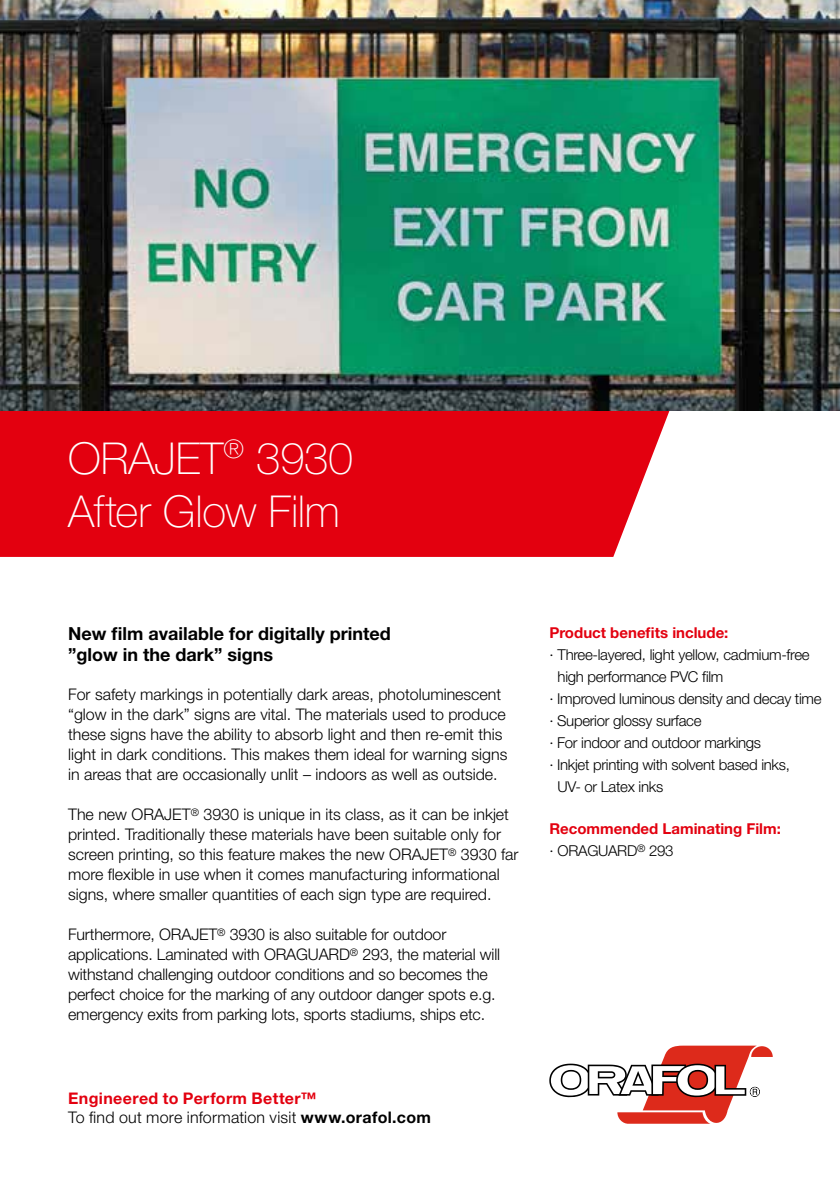
<style>
.page{position:relative;width:840px;height:1191px;background:#fff}
.page>*{position:absolute;margin:0;border:0;box-sizing:border-box;transform-origin:0 0}
.t1{font:100 44px/52.8px "Helvetica Neue";letter-spacing:-.005em;color:#fff}
.t2{font:700 18px/21.6px "Helvetica Neue LT Std";color:#000}
.t3{font:300 16px/20px "Helvetica Neue LT Std";color:#000}
.t4{font:300 15px "Helvetica Neue LT Std";letter-spacing:-.02em;color:#000}
.t5{font:700 15px/22px "Helvetica Neue LT Std";color:#e3000f}
.s1{font-weight:700;color:#e3000f}
.s2{font-weight:700}
.s3{font-weight:300;color:#000}
</style>
<div class="page">
<div style="left:0;top:410px;width:669px;height:147px;background:#e3000f"></div>
<img style="left:0;top:0;width:839px;height:410px">
<svg style="left:549px;top:1045px;width:223px;height:79px"></svg>
<h1 class="t1" style="left:68px;top:432px;width:286px">ORAJET<sup>®</sup> 3930<br>After Glow Film</h1>
<p class="t2" style="left:68px;top:622px;width:324px">New film available for digitally printed ”glow in the dark” signs</p>
<p class="t3" style="left:68px;top:683px;width:440px">For safety markings in potentially dark areas, photoluminescent “glow in the dark” signs are vital. The materials used to produce these signs have the ability to absorb light and then re-emit this light in dark conditions. This makes them ideal for warning signs in areas that are occasionally unlit – indoors as well as outside.</p>
<p class="t3" style="left:68px;top:803px;width:451px">The new ORAJET<sup>®</sup> 3930 is unique in its class, as it can be inkjet printed. Traditionally these materials have been suitable only for screen printing, so this feature makes the new ORAJET<sup>®</sup> 3930 far more flexible in use when it comes manufacturing informational signs, where smaller quantities of each sign type are required.</p>
<p class="t3" style="left:68px;top:923px;width:433px">Furthermore, ORAJET<sup>®</sup> 3930 is also suitable for outdoor applications. Laminated with ORAGUARD<sup>®</sup> 293, the material will withstand challenging outdoor conditions and so becomes the perfect choice for the marking of any outdoor danger spots e.g. emergency exits from parking lots, sports stadiums, ships etc.</p>
<p class="t3" style="left:68px;top:1088px;width:364px;line-height:19.2px"><span class="s1">Engineered to Perform Better™<br></span>To find out more information visit <span class="s2">www.orafol.com</span></p>
<p class="t5" style="left:549px;top:621px;width:180px">Product benefits include:</p>
<p class="t4" style="left:549px;top:645px;width:261px">· Three-layered, light yellow, cadmium-free</p>
<p class="t4" style="left:557px;top:667px;width:167px">high performance PVC film</p>
<p class="t4" style="left:549px;top:689px;width:273px">· Improved luminous density and decay time</p>
<p class="t4" style="left:549px;top:711px;width:154px">· Superior glossy surface</p>
<p class="t4" style="left:549px;top:733px;width:213px">· For indoor and outdoor markings</p>
<p class="t4" style="left:549px;top:755px;width:242px">· Inkjet printing with solvent based inks,</p>
<p class="t4" style="left:557px;top:777px;width:107px">UV- or Latex inks</p>
<p class="t5" style="left:549px;top:817px;width:233px">Recommended Laminating Film: <span class="s3">· ORAGUARD</span><sup>®</sup> <span class="s3">293</span></p>
</div>
